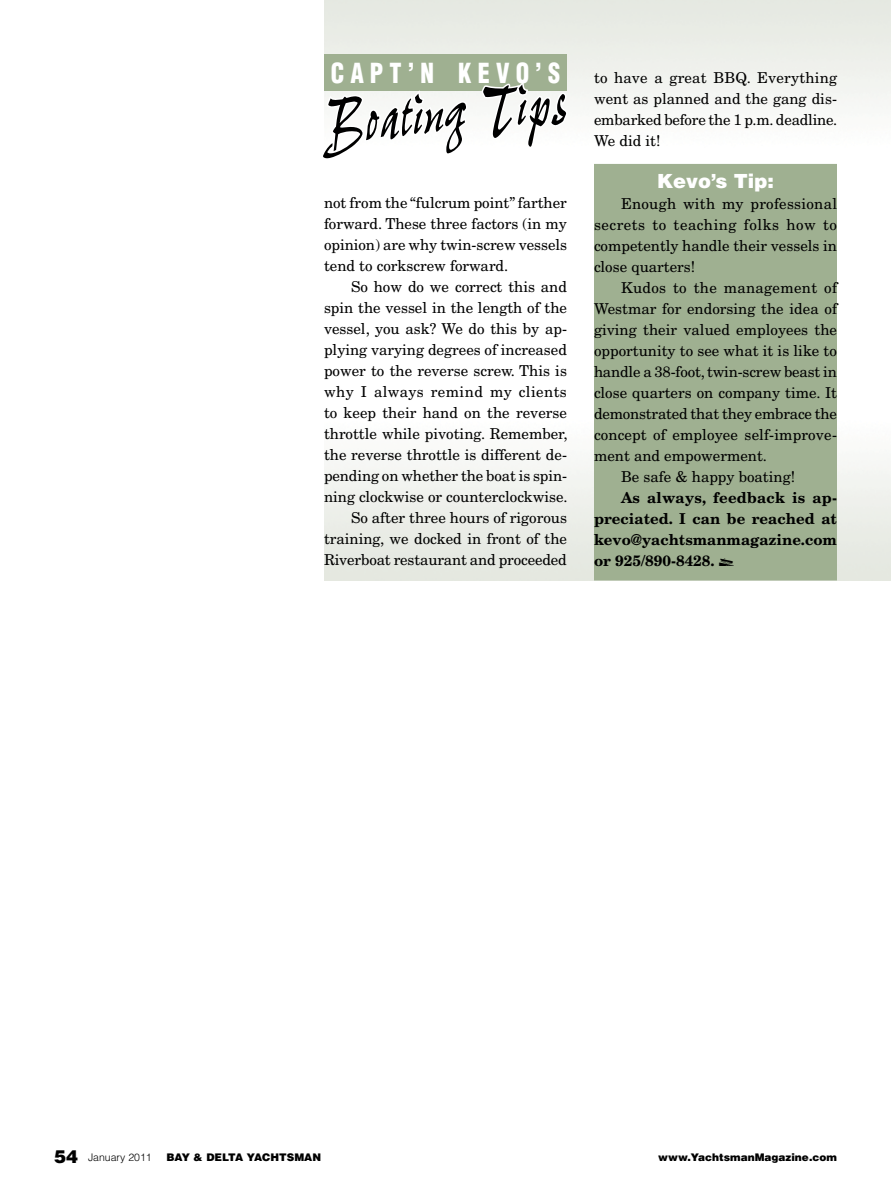
<style>
.page{position:relative;width:891px;height:1188px;background:#fff}
.page>*{position:absolute;margin:0;border:0;box-sizing:border-box;transform-origin:0 0}
.t1{font:75px "Pepita";color:#000;scale:.65 1}
.t2{font:900 condensed 27px "Helvetica";letter-spacing:.25em;color:#fff;scale:.9 1}
.t3{font:900 19.5px "Helvetica";color:#fff}
.t4{font:15px/21px "New Century Schlbk";color:#000;text-align:justify}
.t5{font:700 15px/21px "New Century Schlbk";color:#000;text-align:justify}
.t6{font:15px "New Century Schlbk";letter-spacing:.02em;color:#000}
.t7{font:900 10.5px "Helvetica";color:#000}
.t8{font:300 10.5px "Helvetica";color:#000}
.s1{font-family:"Carta";font-weight:400}
.s2{font-weight:900;font-size:18px}
.s3{font-weight:300}
</style>
<div class="page">
<div style="left:595px;top:165px;width:241px;height:415px;background:#9fb091"></div>
<div style="left:594px;top:164px;width:243px;height:416px;border:2px solid #9fb091"></div>
<div style="left:324px;top:54px;width:243px;height:37px;background:#9fb091"></div>
<svg style="left:324px;top:90px;width:145px;height:49px"></svg>
<svg style="left:480px;top:77px;width:90px;height:62px"></svg>
<h2 class="t2" style="left:331px;top:57px;width:256px">CAPT’N KEVO’S</h2>
<h1 class="t1" style="left:319px;top:83px;width:377px;rotate:-5deg">Boating Tips</h1>
<p class="t4" style="left:324px;top:192px;width:245px">not from the “fulcrum point” farther forward. These three factors (in my opinion) are why twin-screw vessels tend to corkscrew forward.</p>
<p class="t4" style="left:324px;top:276px;width:245px;text-align:right">So how do we correct this and spin the vessel in the length of the vessel, you ask? We do this by ap&shy;plying varying degrees of increased power to the reverse screw. This is why I always remind my clients to keep their hand on the reverse throttle while pivoting. Remember, the reverse throttle is different de&shy;pending on whether the boat is spin&shy;ning clockwise or counterclockwise.<br>So after three hours of rigorous training, we docked in front of the Riverboat restaurant and proceeded</p>
<p class="t4" style="left:594px;top:67px;width:245px">to have a great BBQ. Everything went as planned and the gang dis&shy;embarked before the 1 p.m. deadline.<br>We did it!</p>
<h3 class="t3" style="left:657px;top:168px;width:118px">Kevo’s Tip:</h3>
<p class="t4" style="left:594px;top:193px;width:245px;text-indent:27px">Enough with my professional secrets to teaching folks how to competently handle their vessels in close quarters!</p>
<p class="t6" style="left:621px;top:278px;width:218px">Kudos to the management of</p>
<p class="t4" style="left:594px;top:298px;width:244px">Westmar for endorsing the idea of</p>
<p class="t4" style="left:594px;top:319px;width:245px">giving their valued employees the</p>
<p class="t4" style="left:594px;top:340px;width:244px">opportunity to see what it is like to</p>
<p class="t4" style="left:594px;top:361px;width:244px">handle a 38-foot, twin-screw beast in</p>
<p class="t4" style="left:594px;top:382px;width:244px">close quarters on company time. It</p>
<p class="t4" style="left:594px;top:403px;width:244px">demonstrated that they embrace the</p>
<p class="t4" style="left:594px;top:424px;width:244px">concept of employee self-improve-</p>
<p class="t4" style="left:594px;top:445px;width:175px">ment and empowerment.</p>
<p class="t4" style="left:621px;top:466px;width:176px">Be safe &amp; happy boating!</p>
<p class="t5" style="left:594px;top:487px;width:245px;text-indent:27px">As always, feedback is ap&shy;preciated. I can be reached at kevo@yachtsmanmagazine.com or 925/890-8428. <span class="s1">H</span></p>
<p class="t8" style="left:54px;top:1151px;width:99px"><span class="s2">54</span> January 2011</p>
<p class="t7" style="left:658px;top:1150px;width:180px">www.YachtsmanMagazine.com</p>
<p class="t7" style="left:88px;top:1150px;width:235px"><span class="s3">December 2010</span> BAY &amp; DELTA YACHTSMAN</p>
<p class="t7" style="left:181px;top:1150px;width:156px">BAY &amp; DELTA YACHTSMAN</p>
</div>
